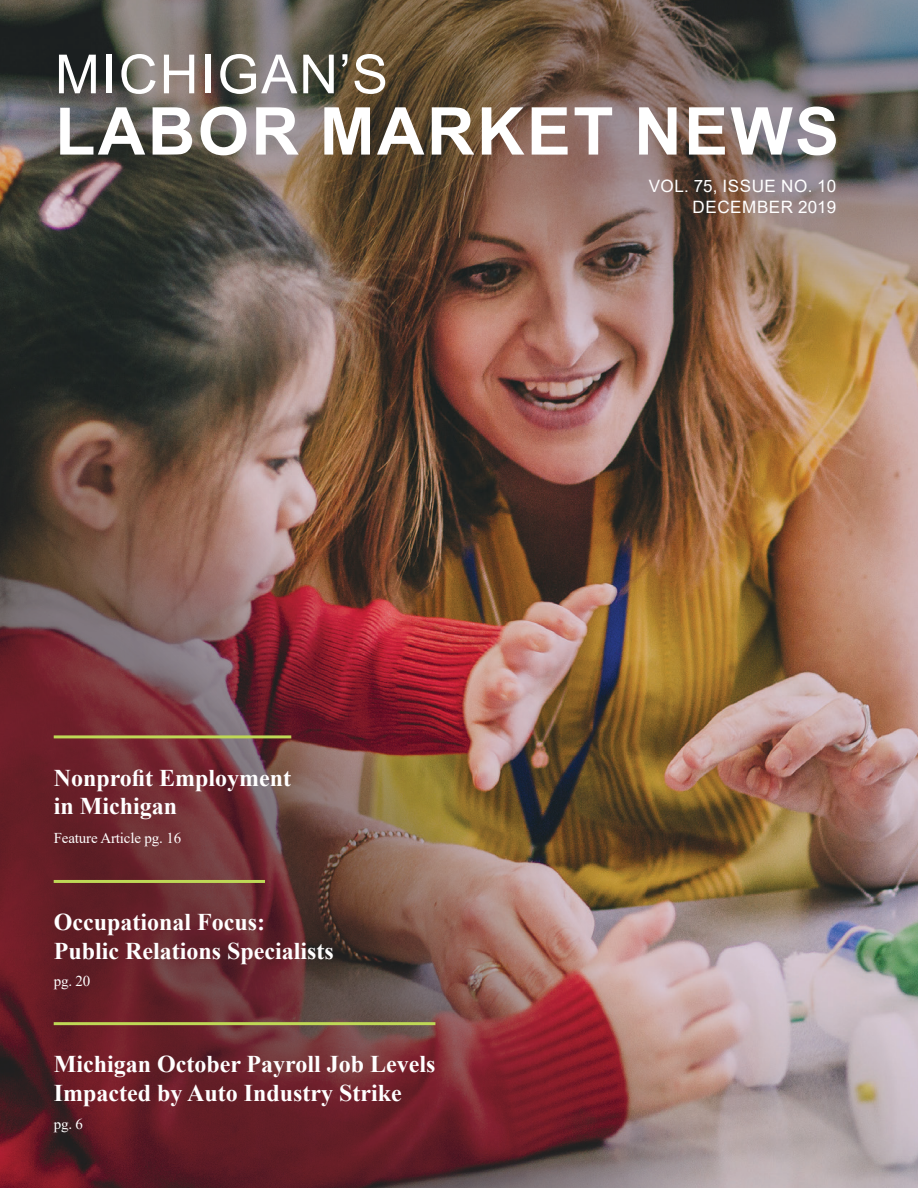
<style>
.page{position:relative;width:918px;height:1188px;background:#fff}
.page>*{position:absolute;margin:0;border:0;box-sizing:border-box;transform-origin:0 0}
.t1{font:700 66px "Arial";letter-spacing:.035em;color:#fff}
.t2{font:54px "Arial";letter-spacing:.035em;color:#fff}
.Cover_Callout{font:700 24px/28.8px "Times New Roman";color:#fff}
.t3{font:17.1px "Arial";letter-spacing:.035em;color:#fff}
.MSA_bullets{font:15px "Times New Roman";letter-spacing:-.01em;color:#fff}
</style>
<div class="page">
<svg style="left:888px;top:419px;width:30px;height:769px;background:#bba5a2"></svg>
<svg style="left:0;top:0;width:918px;height:419px;background:#675e55"></svg>
<img style="left:0;top:74px;width:888px;height:1114px">
<hr style="left:54px;top:735px;width:237px;height:3px;background:#bed856">
<hr style="left:54px;top:880px;width:211px;height:3px;background:#bed856">
<hr style="left:54px;top:1022px;width:381px;height:3px;background:#bed856">
<p class="t2" style="left:55px;top:37px;width:335px">MICHIGAN’S</p>
<p class="t1" style="left:55px;top:85px;width:785px">LABOR MARKET NEWS</p>
<p class="t3" style="left:649px;top:174px;width:189px">VOL. 75, ISSUE NO. 10</p>
<p class="t3" style="left:693px;top:195px;width:145px">DECEMBER 2019</p>
<p class="Cover_Callout" style="left:54px;top:763px;width:239px">Nonprofit Employment in Michigan</p>
<p class="MSA_bullets" style="left:54px;top:828px;width:129px">Feature Article pg. 16</p>
<p class="Cover_Callout" style="left:54px;top:907px;width:282px">Occupational Focus:<br>Public Relations Specialists</p>
<p class="MSA_bullets" style="left:54px;top:970px;width:38px">pg. 20</p>
<p class="Cover_Callout" style="left:54px;top:1049px;width:383px">Michigan October Payroll Job Levels<br>Impacted by Auto Industry Strike</p>
<p class="MSA_bullets" style="left:54px;top:1114px;width:31px">pg. 6</p>
</div>
